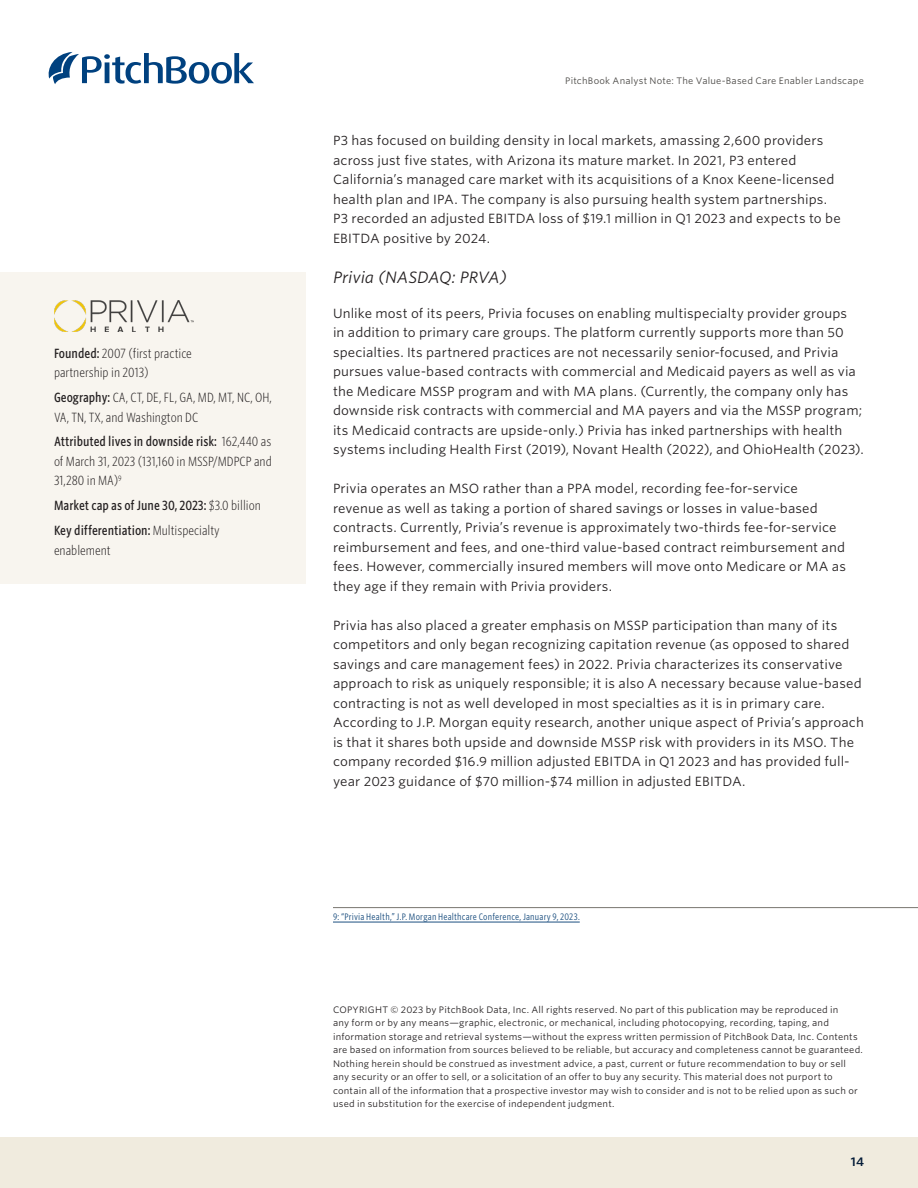
<style>
.page{position:relative;width:918px;height:1188px;background:#fff}
.page>*{position:absolute;margin:0;border:0;box-sizing:border-box;transform-origin:0 0}
.AN_Subsection_I{font:italic 15.75px "Whitney S Sm";letter-spacing:-.01em;color:#231f20}
.AN_Body_copy_-_runt_control{font:12.75px/19.5px "Whitney S Sm";letter-spacing:.01em;color:#231f20}
.AN_Company_highlights_sidebar{font:300 12.75px/19.5px "Whitney Cond S Sm";color:#231f20}
.AN_Company_highlights_sidebar-2{font:500 12.75px "Whitney Cond S Sm";color:#231f20}
.t1{font:600 12px "Whitney S Sm";color:#051c38}
.t2{font:9px/13.5px "Whitney S Sm";letter-spacing:.025em;color:#231f20}
.AN_Footnote{font:9px "Whitney Cond S Sm";letter-spacing:.02em;color:#1d5080}
.t3{font:9px "Whitney S Sm";letter-spacing:.025em;color:#484643}
.s1{font-weight:500}
.s2{font-weight:300}
</style>
<div class="page">
<svg style="left:49px;top:52px;width:205px;height:32px"></svg>
<div style="left:0;top:1137px;width:918px;height:51px;background:#f0ebde"></div>
<div style="left:0;top:272px;width:306px;height:311px;background:#f8f5ef"></div>
<img style="left:54px;top:300px;width:140px;height:32px">
<hr style="left:333px;top:907px;width:585px;height:1px;background:#78766f">
<hr style="left:333px;top:922px;width:247px;height:1px;background:#1d5080">
<p class="AN_Company_highlights_sidebar" style="left:54px;top:343px;width:139px"><span class="s1">Founded:</span> 2007 (first practice partnership in 2013)</p>
<p class="AN_Company_highlights_sidebar" style="left:54px;top:387px;width:219px"><span class="s1">Geography:</span> CA, CT, DE, FL, GA, MD, MT, NC, OH,<br>VA, TN, TX, and Washington DC</p>
<p class="AN_Company_highlights_sidebar" style="left:54px;top:432px;width:219px;text-align:justify"><span class="s1">Attributed lives in downside risk:</span> 162,440 as of March 31, 2023 (131,160 in MSSP/MDPCP and 31,280 in MA)<sup>9</sup></p>
<p class="AN_Company_highlights_sidebar-2" style="left:54px;top:497px;width:208px">Market cap as of June 30, 2023: <span class="s2">$3.0 billion</span></p>
<p class="AN_Company_highlights_sidebar" style="left:54px;top:520px;width:167px"><span class="s1">Key differentiation:</span> Multispecialty enablement</p>
<p class="t3" style="left:565px;top:75px;width:300px">PitchBook Analyst Note: The Value-Based Care Enabler Landscape</p>
<p class="AN_Body_copy_-_runt_control" style="left:333px;top:131px;width:509px">P3 has focused on building density in local markets, amassing 2,600 providers across just five states, with Arizona its mature market. In 2021, P3 entered California’s managed care market with its acquisitions of a Knox Keene-licensed health plan and IPA. The company is also pursuing health system partnerships.<br>P3 recorded an adjusted EBITDA loss of $19.1 million in Q1 2023 and expects to be EBITDA positive by 2024.</p>
<p class="AN_Subsection_I" style="left:333px;top:266px;width:175px">Privia (NASDAQ: PRVA)</p>
<p class="AN_Body_copy_-_runt_control" style="left:333px;top:303px;width:533px">Unlike most of its peers, Privia focuses on enabling multispecialty provider groups<br>in addition to primary care groups. The platform currently supports more than 50 specialties. Its partnered practices are not necessarily senior-focused, and Privia pursues value-based contracts with commercial and Medicaid payers as well as via the Medicare MSSP program and with MA plans. (Currently, the company only has downside risk contracts with commercial and MA payers and via the MSSP program; its Medicaid contracts are upside-only.) Privia has inked partnerships with health systems including Health First (2019), Novant Health (2022), and OhioHealth (2023).</p>
<p class="AN_Body_copy_-_runt_control" style="left:333px;top:479px;width:514px">Privia operates an MSO rather than a PPA model, recording fee-for-service revenue as well as taking a portion of shared savings or losses in value-based contracts. Currently, Privia’s revenue is approximately two-thirds fee-for-service reimbursement and fees, and one-third value-based contract reimbursement and fees. However, commercially insured members will move onto Medicare or MA as they age if they remain with Privia providers.</p>
<p class="AN_Body_copy_-_runt_control" style="left:333px;top:615px;width:532px">Privia has also placed a greater emphasis on MSSP participation than many of its competitors and only began recognizing capitation revenue (as opposed to shared savings and care management fees) in 2022. Privia characterizes its conservative approach to risk as uniquely responsible; it is also A necessary because value-based contracting is not as well developed in most specialties as it is in primary care.<br>According to J.P. Morgan equity research, another unique aspect of Privia’s approach is that it shares both upside and downside MSSP risk with providers in its MSO. The company recorded $16.9 million adjusted EBITDA in Q1 2023 and has provided full&shy;year 2023 guidance of $70 million-$74 million in adjusted EBITDA.</p>
<p class="AN_Footnote" style="left:333px;top:911px;width:248px">9: “Privia Health,” J.P. Morgan Healthcare Conference, January 9, 2023.</p>
<p class="t2" style="left:333px;top:1002px;width:531px">COPYRIGHT © 2023 by PitchBook Data, Inc. All rights reserved. No part of this publication may be reproduced in<br>any form or by any means—graphic, electronic, or mechanical, including photocopying, recording, taping, and information storage and retrieval systems—without the express written permission of PitchBook Data, Inc. Contents are based on information from sources believed to be reliable, but accuracy and completeness cannot be guaranteed.<br>Nothing herein should be construed as investment advice, a past, current or future recommendation to buy or sell any security or an offer to sell, or a solicitation of an offer to buy any security. This material does not purport to contain all of the information that a prospective investor may wish to consider and is not to be relied upon as such or used in substitution for the exercise of independent judgment.</p>
<p class="t1" style="left:851px;top:1153px;width:15px">14</p>
</div>
